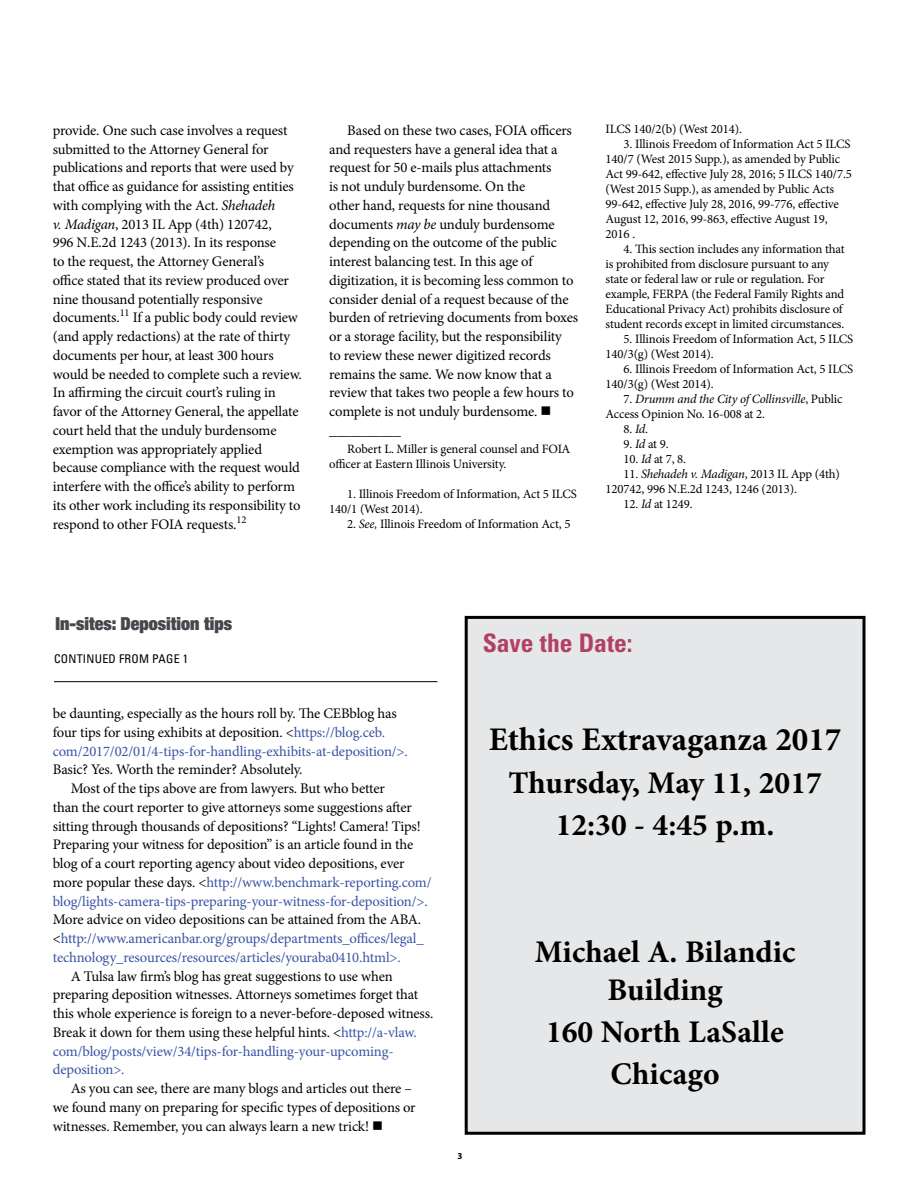
<style>
.page{position:relative;width:918px;height:1188px;background:#fff}
.page>*{position:absolute;margin:0;border:0;box-sizing:border-box;transform-origin:0 0}
.t1{font:700 33px "Minion Pro";color:#000}
.t2{font:700 31.5px/42.3px "Minion Pro";color:#000;text-align:center}
.t3{font:700 condensed 25.5px "Univers LT Std";color:#b24062}
.t4{font:900 condensed 18px "Helvetica Neue LT Std";color:#44484d}
.t5{font:14.7px/18.8px "Minion Pro";letter-spacing:-.01em;color:#000}
.t6{font:14.7px/18.8px "Minion Pro";letter-spacing:-.01em;color:#3953a4}
.t7{font:12.75px/15px "Minion Pro";letter-spacing:-.01em;color:#000}
.t8{font:condensed 12px "Univers LT Std";letter-spacing:.02em;color:#000}
.t9{font:700 9px "Myriad Pro";color:#000}
.s1{font-style:italic}
.s2{color:#3953a4}
.s3{color:#000}
</style>
<div class="page">
<hr style="left:54px;top:681px;width:383px;height:1px;background:#000">
<div style="left:466px;top:617px;width:398px;height:516px;background:#e6e7e8"></div>
<div style="left:465px;top:616px;width:401px;height:519px;border:3px solid #000"></div>
<p class="t5" style="left:53px;top:121px;width:251px">provide. One such case involves a request submitted to the Attorney General for publications and reports that were used by that office as guidance for assisting entities with complying with the Act. <span class="s1">Shehadeh<br>v. Madigan</span>, 2013 IL App (4th) 120742,<br>996 N.E.2d 1243 (2013). In its response<br>to the request, the Attorney General’s<br>office stated that its review produced over nine thousand potentially responsive documents.<sup>11</sup> If a public body could review (and apply redactions) at the rate of thirty documents per hour, at least 300 hours would be needed to complete such a review.<br>In affirming the circuit court’s ruling in favor of the Attorney General, the appellate court held that the unduly burdensome exemption was appropriately applied because compliance with the request would interfere with the office’s ability to perform its other work including its responsibility to respond to other FOIA requests.<sup>12</sup></p>
<p class="t5" style="left:329px;top:121px;width:250px;text-indent:18px">Based on these two cases, FOIA officers and requesters have a general idea that a request for 50 e-mails plus attachments<br>is not unduly burdensome. On the<br>other hand, requests for nine thousand documents <span class="s1">may be</span> unduly burdensome depending on the outcome of the public interest balancing test. In this age of digitization, it is becoming less common to consider denial of a request because of the burden of retrieving documents from boxes or a storage facility, but the responsibility<br>to review these newer digitized records remains the same. We now know that a review that takes two people a few hours to complete is not unduly burdensome. ■ __________</p>
<p class="t7" style="left:329px;top:441px;width:243px;text-indent:18px">Robert L. Miller is general counsel and FOIA officer at Eastern Illinois University.</p>
<p class="t7" style="left:329px;top:486px;width:249px;text-indent:18px">1. Illinois Freedom of Information, Act 5 ILCS<br>140/1 (West 2014).</p>
<p class="t7" style="left:347px;top:516px;width:225px">2. <span class="s1">See,</span> Illinois Freedom of Information Act, 5</p>
<p class="t7" style="left:606px;top:122px;width:138px">ILCS 140/2(b) (West 2014).</p>
<p class="t7" style="left:606px;top:137px;width:248px;text-indent:18px">3. Illinois Freedom of Information Act 5 ILCS 140/7 (West 2015 Supp.), as amended by Public Act 99-642, effective July 28, 2016; 5 ILCS 140/7.5 (West 2015 Supp.), as amended by Public Acts 99-642, effective July 28, 2016, 99-776, effective August 12, 2016, 99-863, effective August 19, 2016 .</p>
<p class="t7" style="left:606px;top:242px;width:241px;text-indent:18px">4. This section includes any information that is prohibited from disclosure pursuant to any state or federal law or rule or regulation. For example, FERPA (the Federal Family Rights and Educational Privacy Act) prohibits disclosure of student records except in limited circumstances.</p>
<p class="t7" style="left:606px;top:332px;width:249px;text-indent:18px">5. Illinois Freedom of Information Act, 5 ILCS<br>140/3(g) (West 2014).</p>
<p class="t7" style="left:606px;top:362px;width:249px;text-indent:18px">6. Illinois Freedom of Information Act, 5 ILCS<br>140/3(g) (West 2014).</p>
<p class="t7" style="left:606px;top:392px;width:239px;text-indent:18px">7. <span class="s1">Drumm and the City of Collinsville</span>, Public<br>Access Opinion No. 16-008 at 2.</p>
<p class="t7" style="left:624px;top:422px;width:26px">8. <span class="s1">Id</span>.</p>
<p class="t7" style="left:624px;top:437px;width:47px">9. <span class="s1">Id</span> at 9.</p>
<p class="t7" style="left:624px;top:452px;width:64px">10. <span class="s1">Id</span> at 7, 8.</p>
<p class="t7" style="left:606px;top:467px;width:236px;text-indent:18px">11. <span class="s1">Shehadeh v. Madigan</span>, 2013 IL App (4th)<br>120742, 996 N.E.2d 1243, 1246 (2013).</p>
<p class="t7" style="left:624px;top:497px;width:71px">12. <span class="s1">Id</span> at 1249.</p>
<p class="t4" style="left:56px;top:612px;width:178px">In-sites: Deposition tips</p>
<p class="t8" style="left:54px;top:651px;width:136px">CONTINUED FROM PAGE 1</p>
<p class="t5" style="left:53px;top:704px;width:357px">be daunting, especially as the hours roll by. The CEBblog has four tips for using exhibits at deposition. &lt;<span class="s2">https://blog.ceb. com/2017/02/01/4-tips-for-handling-exhibits-at-deposition/&gt;.</span></p>
<p class="t5" style="left:53px;top:760px;width:251px">Basic? Yes. Worth the reminder? Absolutely.</p>
<p class="t5" style="left:71px;top:779px;width:316px">Most of the tips above are from lawyers. But who better</p>
<p class="t5" style="left:53px;top:798px;width:361px">than the court reporter to give attorneys some suggestions after</p>
<p class="t5" style="left:53px;top:817px;width:370px">sitting through thousands of depositions? “Lights! Camera! Tips!</p>
<p class="t5" style="left:53px;top:835px;width:362px">Preparing your witness for deposition” is an article found in the</p>
<p class="t5" style="left:53px;top:854px;width:353px">blog of a court reporting agency about video depositions, ever</p>
<p class="t6" style="left:53px;top:873px;width:380px"><span class="s3">more popular these days. &lt;</span>http://www.benchmark-reporting.com/</p>
<p class="t6" style="left:53px;top:892px;width:376px">blog/lights-camera-tips-preparing-your-witness-for-deposition/&gt;.</p>
<p class="t6" style="left:53px;top:910px;width:373px"><span class="s3">More advice on video depositions can be attained from the ABA. &lt;</span>http://www.americanbar.org/groups/departments_offices/legal_ technology_resources/resources/articles/youraba0410.html&gt;.</p>
<p class="t5" style="left:53px;top:967px;width:382px;text-indent:18px">A Tulsa law firm’s blog has great suggestions to use when preparing deposition witnesses. Attorneys sometimes forget that this whole experience is foreign to a never-before-deposed witness.<br>Break it down for them using these helpful hints. &lt;<span class="s2">http://a-vlaw. com/blog/posts/view/34/tips-for-handling-your-upcoming&shy;deposition&gt;.</span></p>
<p class="t5" style="left:53px;top:1079px;width:364px;text-indent:18px">As you can see, there are many blogs and articles out there – we found many on preparing for specific types of depositions or witnesses. Remember, you can always learn a new trick! ■</p>
<h3 class="t3" style="left:483px;top:628px;width:151px">Save the Date:</h3>
<h1 class="t1" style="left:489px;top:717px;width:354px">Ethics Extravaganza 2017</h1>
<h2 class="t2" style="left:508px;top:761px;width:315px">Thursday, May 11, 2017<br>12:30 - 4:45 p.m.</h2>
<p class="t9" style="left:458px;top:1150px;width:6px">3</p>
<h2 class="t2" style="left:535px;top:933px;width:262px;line-height:37.8px">Michael A. Bilandic<br>Building</h2>
<h2 class="t2" style="left:546px;top:1010px;width:239px">160 North LaSalle<br>Chicago</h2>
</div>
